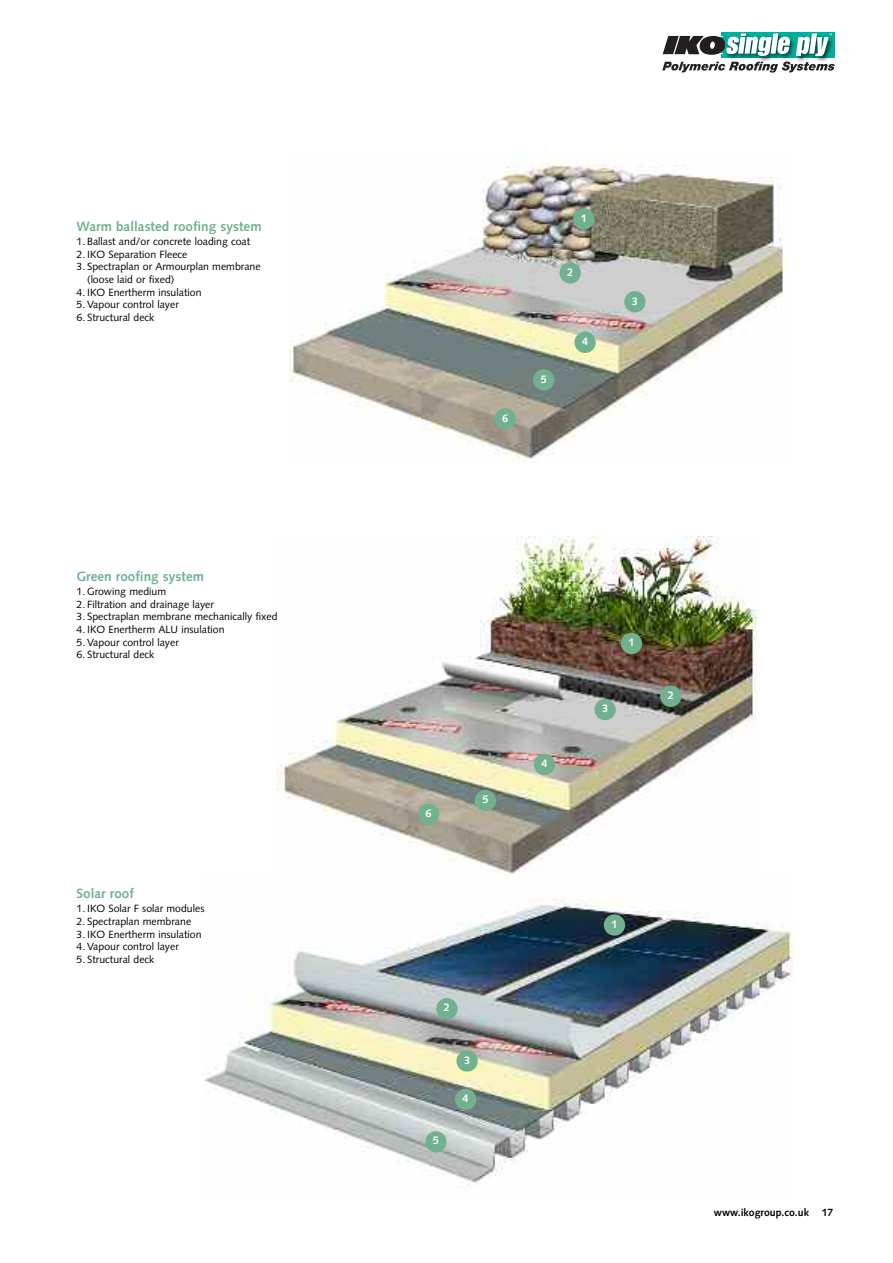
<style>
.page{position:relative;width:893px;height:1263px;background:#fff}
.page>*{position:absolute;margin:0;border:0;box-sizing:border-box;transform-origin:0 0}
.t1{font:700 13.5px "Syntax";color:#71b190}
.t2{font:700 10.95px "Syntax";color:#fff}
.t3{font:10.5px/12.6px "Syntax";color:#000}
.t4{font:700 10.5px "Syntax";color:#000}
</style>
<div class="page">
<hr style="left:721px;top:32px;width:113px;height:4px;background:#00b09b">
<svg style="left:662px;top:33px;width:173px;height:40px"></svg>
<img style="left:204px;top:899px;width:589px;height:286px">
<div style="left:436px;top:998px;width:22px;height:21px;background:#71b190;border-radius:50%"></div>
<div style="left:604px;top:914px;width:21px;height:22px;background:#71b190;border-radius:50%"></div>
<div style="left:456px;top:1050px;width:22px;height:21px;background:#71b190;border-radius:50%"></div>
<div style="left:455px;top:1089px;width:21px;height:21px;background:#71b190;border-radius:50%"></div>
<div style="left:425px;top:1131px;width:21px;height:21px;background:#71b190;border-radius:50%"></div>
<img style="left:277px;top:537px;width:481px;height:337px">
<img style="left:290px;top:154px;width:496px;height:308px">
<div style="left:559px;top:262px;width:22px;height:22px;background:#71b190;border-radius:50%"></div>
<div style="left:573px;top:208px;width:21px;height:22px;background:#71b190;border-radius:50%"></div>
<div style="left:624px;top:291px;width:22px;height:21px;background:#71b190;border-radius:50%"></div>
<div style="left:574px;top:332px;width:22px;height:21px;background:#71b190;border-radius:50%"></div>
<div style="left:533px;top:369px;width:21px;height:21px;background:#71b190;border-radius:50%"></div>
<div style="left:495px;top:408px;width:21px;height:21px;background:#71b190;border-radius:50%"></div>
<div style="left:660px;top:686px;width:21px;height:21px;background:#71b190;border-radius:50%"></div>
<div style="left:621px;top:633px;width:21px;height:21px;background:#71b190;border-radius:50%"></div>
<div style="left:594px;top:699px;width:22px;height:21px;background:#71b190;border-radius:50%"></div>
<div style="left:534px;top:754px;width:21px;height:21px;background:#71b190;border-radius:50%"></div>
<div style="left:475px;top:790px;width:21px;height:21px;background:#71b190;border-radius:50%"></div>
<div style="left:418px;top:804px;width:21px;height:21px;background:#71b190;border-radius:50%"></div>
<p class="t1" style="left:77px;top:221px;width:187px">Warm ballasted roofing system</p>
<p class="t3" style="left:77px;top:236px;width:175px">1. Ballast and/or concrete loading coat</p>
<p class="t3" style="left:77px;top:249px;width:112px">2. IKO Separation Fleece</p>
<p class="t3" style="left:87px;top:261px;width:175px;text-indent:-11px">3. Spectraplan or Armourplan membrane (loose laid or fixed)</p>
<p class="t3" style="left:77px;top:287px;width:126px">4. IKO Enertherm insulation</p>
<p class="t3" style="left:77px;top:299px;width:104px">5. Vapour control layer</p>
<p class="t3" style="left:77px;top:312px;width:79px">6. Structural deck</p>
<p class="t1" style="left:77px;top:571px;width:129px">Green roofing system</p>
<p class="t3" style="left:77px;top:586px;width:91px">1. Growing medium</p>
<p class="t3" style="left:77px;top:599px;width:139px">2. Filtration and drainage layer</p>
<p class="t3" style="left:77px;top:611px;width:203px">3. Spectraplan membrane mechanically fixed</p>
<p class="t3" style="left:77px;top:624px;width:150px">4. IKO Enertherm ALU insulation</p>
<p class="t3" style="left:77px;top:637px;width:104px">5. Vapour control layer</p>
<p class="t3" style="left:77px;top:649px;width:79px">6. Structural deck</p>
<p class="t1" style="left:77px;top:888px;width:59px">Solar roof</p>
<p class="t3" style="left:77px;top:903px;width:129px">1. IKO Solar F solar modules</p>
<p class="t3" style="left:77px;top:916px;width:116px">2. Spectraplan membrane</p>
<p class="t3" style="left:77px;top:928px;width:126px">3. IKO Enertherm insulation</p>
<p class="t3" style="left:77px;top:941px;width:104px">4. Vapour control layer</p>
<p class="t3" style="left:77px;top:954px;width:79px">5. Structural deck</p>
<p class="t2" style="left:502px;top:413px;width:8px">6</p>
<p class="t2" style="left:581px;top:213px;width:8px">1</p>
<p class="t2" style="left:567px;top:267px;width:8px">2</p>
<p class="t2" style="left:541px;top:374px;width:8px">5</p>
<p class="t2" style="left:582px;top:337px;width:8px">4</p>
<p class="t2" style="left:632px;top:296px;width:8px">3</p>
<p class="t2" style="left:426px;top:809px;width:8px">6</p>
<p class="t2" style="left:482px;top:795px;width:8px">5</p>
<p class="t2" style="left:541px;top:759px;width:8px">4</p>
<p class="t2" style="left:444px;top:1003px;width:8px">2</p>
<p class="t2" style="left:433px;top:1136px;width:8px">5</p>
<p class="t2" style="left:464px;top:1055px;width:8px">3</p>
<p class="t2" style="left:463px;top:1094px;width:8px">4</p>
<p class="t2" style="left:628px;top:638px;width:8px">1</p>
<p class="t2" style="left:602px;top:704px;width:8px">3</p>
<p class="t2" style="left:668px;top:691px;width:8px">2</p>
<p class="t2" style="left:611px;top:919px;width:8px">1</p>
<p class="t4" style="left:714px;top:1208px;width:121px">www.ikogroup.co.uk 17</p>
</div>
